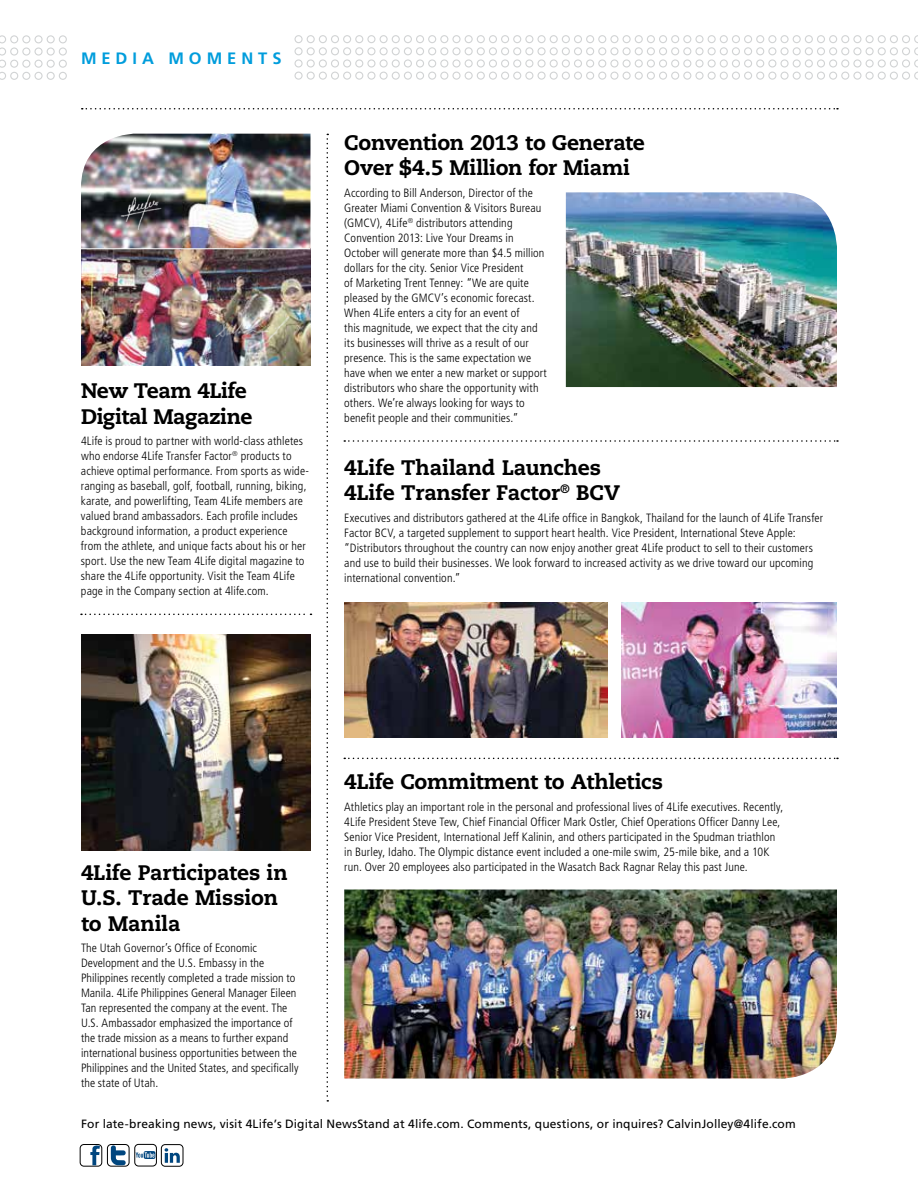
<style>
.page{position:relative;width:918px;height:1188px;background:#fff}
.page>*{position:absolute;margin:0;border:0;box-sizing:border-box;transform-origin:0 0}
.t1{font:800 21px/25.2px "Caecilia LT Std";letter-spacing:-.01em;color:#000}
.t2{font:700 16.5px "Frutiger LT Std";letter-spacing:.3em;color:#009ddc}
.t3{font:300 condensed 12px/15px "Frutiger LT Std";letter-spacing:.01em;color:#000}
.t4{font:12px "Frutiger LT Std";letter-spacing:.01em;color:#000}
</style>
<div class="page">
<svg style="left:82px;top:108px;width:756px;height:2px"></svg>
<svg style="left:0;top:35px;width:67px;height:45px"></svg>
<svg style="left:295px;top:35px;width:623px;height:45px"></svg>
<div style="left:80px;top:1144px;width:22px;height:22px;border:1px solid #000;border-radius:4px"></div>
<svg style="left:90px;top:1146px;width:10px;height:19px"></svg>
<svg style="left:107px;top:1145px;width:22px;height:21px"></svg>
<div style="left:107px;top:1144px;width:22px;height:22px;border:1px solid #000;border-radius:4px"></div>
<svg style="left:111px;top:1145px;width:15px;height:20px"></svg>
<div style="left:161px;top:1145px;width:22px;height:21px;border:1px solid #000;border-radius:4px"></div>
<svg style="left:165px;top:1148px;width:15px;height:15px"></svg>
<div style="left:135px;top:1144px;width:22px;height:22px;border:1px solid #000;border-radius:4px"></div>
<svg style="left:136px;top:1151px;width:19px;height:8px"></svg>
<svg style="left:327px;top:134px;width:1px;height:968px"></svg>
<svg style="left:81px;top:614px;width:230px;height:1px"></svg>
<svg style="left:344px;top:758px;width:494px;height:1px"></svg>
<svg style="left:344px;top:440px;width:494px;height:2px"></svg>
<img style="left:81px;top:634px;width:229px;height:216px">
<img style="left:344px;top:890px;width:493px;height:188px">
<img style="left:566px;top:192px;width:271px;height:195px">
<img style="left:344px;top:602px;width:264px;height:135px">
<img style="left:621px;top:602px;width:216px;height:135px">
<img style="left:81px;top:134px;width:229px;height:231px">
<img style="left:210px;top:311px;width:84px;height:35px">
<img style="left:110px;top:192px;width:60px;height:37px">
<hr style="left:81px;top:248px;width:229px;height:1px;background:#fff">
<h2 class="t2" style="left:81px;top:49px;width:202px">MEDIA M OM ENTS</h2>
<h1 class="t1" style="left:81px;top:379px;width:173px">New Team 4Life<br>Digital Magazine</h1>
<p class="t3" style="left:81px;top:434px;width:229px">4Life is proud to partner with world-class athletes who endorse 4Life Transfer Factor<sup>®</sup> products to achieve optimal performance. From sports as wide&shy;ranging as baseball, golf, football, running, biking, karate, and powerlifting, Team 4Life members are valued brand ambassadors. Each profile includes background information, a product experience from the athlete, and unique facts about his or her sport. Use the new Team 4Life digital magazine to share the 4Life opportunity. Visit the Team 4Life page in the Company section at 4life.com.</p>
<h1 class="t1" style="left:344px;top:130px;width:302px">Convention 2013 to Generate<br>Over $4.5 Million for Miami</h1>
<p class="t3" style="left:344px;top:185px;width:204px">According to Bill Anderson, Director of the Greater Miami Convention &amp; Visitors Bureau (GMCV), 4Life<sup>®</sup> distributors attending Convention 2013: Live Your Dreams in October will generate more than $4.5 million dollars for the city. Senior Vice President<br>of Marketing Trent Tenney: “We are quite pleased by the GMCV’s economic forecast.<br>When 4Life enters a city for an event of<br>this magnitude, we expect that the city and its businesses will thrive as a result of our presence. This is the same expectation we have when we enter a new market or support distributors who share the opportunity with others. We’re always looking for ways to benefit people and their communities.”</p>
<h1 class="t1" style="left:344px;top:455px;width:277px">4Life Thailand Launches<br>4Life Transfer Factor<sup>®</sup> BCV</h1>
<p class="t3" style="left:344px;top:511px;width:480px">Executives and distributors gathered at the 4Life office in Bangkok, Thailand for the launch of 4Life Transfer Factor BCV, a targeted supplement to support heart health. Vice President, International Steve Apple: “Distributors throughout the country can now enjoy another great 4Life product to sell to their customers and use to build their businesses. We look forward to increased activity as we drive toward our upcoming international convention.”</p>
<h1 class="t1" style="left:81px;top:860px;width:208px">4Life Participates in<br>U.S. Trade Mission to Manila</h1>
<p class="t3" style="left:81px;top:941px;width:219px">The Utah Governor’s Office of Economic Development and the U.S. Embassy in the Philippines recently completed a trade mission to Manila. 4Life Philippines General Manager Eileen Tan represented the company at the event. The U.S. Ambassador emphasized the importance of the trade mission as a means to further expand international business opportunities between the Philippines and the United States, and specifically the state of Utah.</p>
<h1 class="t1" style="left:344px;top:769px;width:320px">4Life Commitment to Athletics</h1>
<p class="t3" style="left:344px;top:799px;width:440px">Athletics play an important role in the personal and professional lives of 4Life executives. Recently, 4Life President Steve Tew, Chief Financial Officer Mark Ostler, Chief Operations Officer Danny Lee, Senior Vice President, International Jeff Kalinin, and others participated in the Spudman triathlon in Burley, Idaho. The Olympic distance event included a one-mile swim, 25-mile bike, and a 10K run. Over 20 employees also participated in the Wasatch Back Ragnar Relay this past June.</p>
<p class="t4" style="left:81px;top:1117px;width:716px">For late-breaking news, visit 4Life’s Digital NewsStand at 4life.com. Comments, questions, or inquires? CalvinJolley@4life.com</p>
</div>
